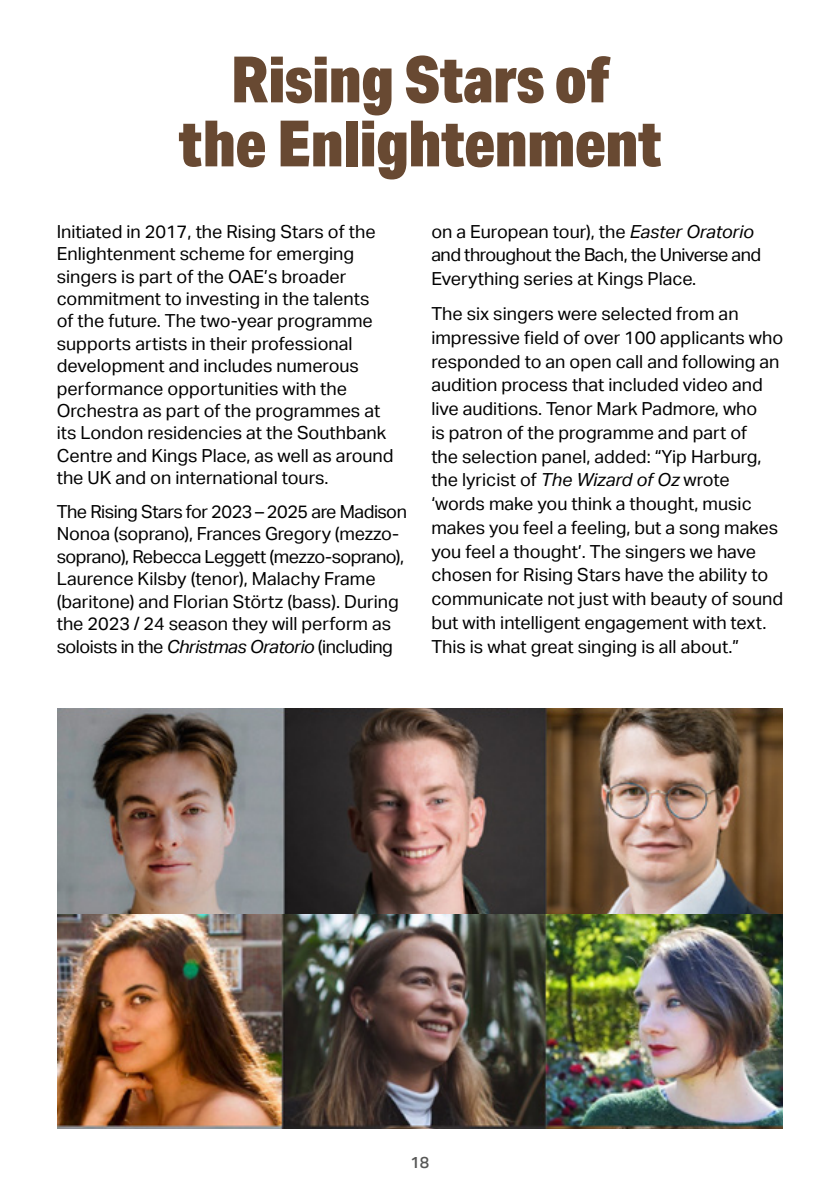
<style>
.page{position:relative;width:840px;height:1191px;background:#fff}
.page>*{position:absolute;margin:0;border:0;box-sizing:border-box;transform-origin:0 0}
.t1{font:900 64px/64px "Aktiv Grotesk Cd";color:#684932;text-align:center}
.t2{font:18px/22.4px "Aktiv Grotesk";color:#000}
.t3{font:500 16px "Aktiv Grotesk";color:#575756}
.s1{font-style:italic}
</style>
<div class="page">
<img style="left:57px;top:709px;width:725px;height:419px">
<h1 class="t1" style="left:178px;top:46px;width:484px">Rising Stars of<br>the Enlightenment</h1>
<p class="t2" style="left:57px;top:220px;width:338px">Initiated in 2017, the Rising Stars of the Enlightenment scheme for emerging singers is part of the OAE’s broader commitment to investing in the talents<br>of the future. The two-year programme supports artists in their professional development and includes numerous performance opportunities with the Orchestra as part of the programmes at its London residencies at the Southbank Centre and Kings Place, as well as around the UK and on international tours.</p>
<p class="t2" style="left:57px;top:500px;width:351px">The Rising Stars for 2023 – 2025 are Madison Nonoa (soprano), Frances Gregory (mezzo&shy;soprano), Rebecca Leggett (mezzo-soprano), Laurence Kilsby (tenor), Malachy Frame (baritone) and Florian Störtz (bass). During the 2023 / 24 season they will perform as soloists in the <span class="s1">Christmas Oratorio</span> (including</p>
<p class="t2" style="left:431px;top:219px;width:331px;line-height:23.8px">on a European tour), the <span class="s1">Easter Oratorio </span>and throughout the Bach, the Universe and<br>Everything series at Kings Place.</p>
<p class="t2" style="left:431px;top:302px;width:353px;line-height:23.8px">The six singers were selected from an impressive field of over 100 applicants who responded to an open call and following an audition process that included video and live auditions. Tenor Mark Padmore, who<br>is patron of the programme and part of<br>the selection panel, added: “Yip Harburg, the lyricist of <span class="s1">The Wizard of Oz</span> wrote ‘words make you think a thought, music makes you feel a feeling, but a song makes you feel a thought’. The singers we have chosen for Rising Stars have the ability to communicate not just with beauty of sound but with intelligent engagement with text.<br>This is what great singing is all about.”</p>
<p class="t3" style="left:410px;top:1153px;width:20px">18</p>
</div>
